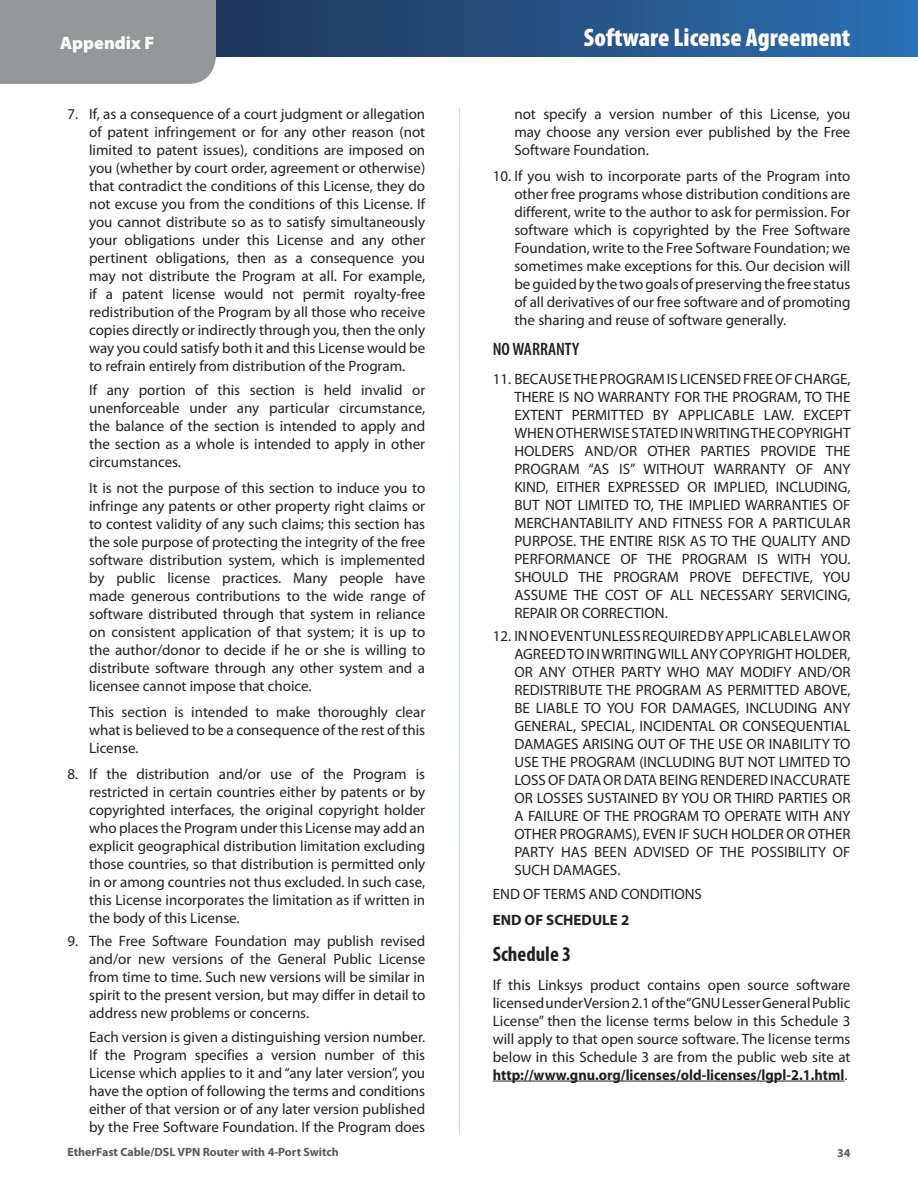
<style>
.page{position:relative;width:918px;height:1188px;background:#fff}
.page>*{position:absolute;margin:0;border:0;box-sizing:border-box;transform-origin:0 0}
.t1{font:900 condensed 25.5px "Myriad Pro";color:#fff}
.t2{font:700 condensed 21px "Myriad Pro";color:#231f20}
.t3{font:600 condensed 18px "Myriad Pro";color:#231f20}
.t4{font:900 18px "Myriad Pro";color:#fff}
.t5{font:15px/18px "Myriad Pro";color:#231f20;text-align:justify}
.t6{font:700 15px "Myriad Pro";color:#231f20}
.t7{font:700 12px "Myriad Pro";color:#58595b}
.s1{font-weight:700}
</style>
<div class="page">
<div style="left:0;top:0;width:216px;height:84px;background:#949698"></div>
<div style="left:217px;top:1px;width:700px;height:55px;background:linear-gradient(to right,#203559,#2c70b3)"></div>
<hr style="left:493px;top:1081px;width:352px;height:1px;background:#231f20">
<p class="t4" style="left:60px;top:30px;width:95px">Appendix F</p>
<h1 class="t1" style="left:584px;top:21px;width:268px">Software License Agreement</h1>
<p class="t5" style="left:89px;top:105px;width:338px;text-indent:-22px">7. If, as a consequence of a court judgment or allegation of patent infringement or for any other reason (not limited to patent issues), conditions are imposed on you (whether by court order, agreement or otherwise) that contradict the conditions of this License, they do not excuse you from the conditions of this License. If you cannot distribute so as to satisfy simultaneously your obligations under this License and any other pertinent obligations, then as a consequence you may not distribute the Program at all. For example, if a patent license would not permit royalty-free redistribution of the Program by all those who receive copies directly or indirectly through you, then the only way you could satisfy both it and this License would be to refrain entirely from distribution of the Program.</p>
<p class="t5" style="left:89px;top:380px;width:338px">If any portion of this section is held invalid or unenforceable under any particular circumstance, the balance of the section is intended to apply and the section as a whole is intended to apply in other circumstances.</p>
<p class="t5" style="left:89px;top:478px;width:338px">It is not the purpose of this section to induce you to infringe any patents or other property right claims or to contest validity of any such claims; this section has the sole purpose of protecting the integrity of the free software distribution system, which is implemented by public license practices. Many people have made generous contributions to the wide range of software distributed through that system in reliance on consistent application of that system; it is up to the author/donor to decide if he or she is willing to distribute software through any other system and a licensee cannot impose that choice.</p>
<p class="t5" style="left:89px;top:703px;width:338px">This section is intended to make thoroughly clear what is believed to be a consequence of the rest of this License.</p>
<p class="t5" style="left:89px;top:765px;width:338px;text-indent:-22px">8. If the distribution and/or use of the Program is restricted in certain countries either by patents or by copyrighted interfaces, the original copyright holder who places the Program under this License may add an explicit geographical distribution limitation excluding those countries, so that distribution is permitted only in or among countries not thus excluded. In such case, this License incorporates the limitation as if written in the body of this License.</p>
<p class="t5" style="left:89px;top:932px;width:338px;text-indent:-22px">9. The Free Software Foundation may publish revised and/or new versions of the General Public License from time to time. Such new versions will be similar in spirit to the present version, but may differ in detail to address new problems or concerns.</p>
<p class="t5" style="left:89px;top:1027px;width:338px">Each version is given a distinguishing version number.<br>If the Program specifies a version number of this License which applies to it and “any later version”, you have the option of following the terms and conditions either of that version or of any later version published by the Free Software Foundation. If the Program does</p>
<p class="t7" style="left:68px;top:1144px;width:273px">EtherFast Cable/DSL VPN Router with 4-Port Switch</p>
<p class="t5" style="left:514px;top:105px;width:338px">not specify a version number of this License, you may choose any version ever published by the Free Software Foundation.</p>
<p class="t5" style="left:514px;top:167px;width:338px;text-indent:-22px">10. If you wish to incorporate parts of the Program into other free programs whose distribution conditions are different, write to the author to ask for permission. For software which is copyrighted by the Free Software Foundation, write to the Free Software Foundation; we sometimes make exceptions for this. Our decision will be guided by the two goals of preserving the free status of all derivatives of our free software and of promoting the sharing and reuse of software generally.</p>
<p class="t3" style="left:493px;top:338px;width:88px">NO WARRANTY</p>
<p class="t5" style="left:514px;top:370px;width:338px;text-indent:-22px">11. BECAUSE THE PROGRAM IS LICENSED FREE OF CHARGE, THERE IS NO WARRANTY FOR THE PROGRAM, TO THE EXTENT PERMITTED BY APPLICABLE LAW. EXCEPT WHEN OTHERWISE STATED IN WRITING THE COPYRIGHT HOLDERS AND/OR OTHER PARTIES PROVIDE THE PROGRAM “AS IS” WITHOUT WARRANTY OF ANY KIND, EITHER EXPRESSED OR IMPLIED, INCLUDING, BUT NOT LIMITED TO, THE IMPLIED WARRANTIES OF MERCHANTABILITY AND FITNESS FOR A PARTICULAR PURPOSE. THE ENTIRE RISK AS TO THE QUALITY AND PERFORMANCE OF THE PROGRAM IS WITH YOU.<br>SHOULD THE PROGRAM PROVE DEFECTIVE, YOU ASSUME THE COST OF ALL NECESSARY SERVICING, REPAIR OR CORRECTION.</p>
<p class="t5" style="left:514px;top:627px;width:338px;text-indent:-22px">12. IN NO EVENT UNLESS REQUIRED BY APPLICABLE LAW OR AGREED TO IN WRITING WILL ANY COPYRIGHT HOLDER, OR ANY OTHER PARTY WHO MAY MODIFY AND/OR REDISTRIBUTE THE PROGRAM AS PERMITTED ABOVE, BE LIABLE TO YOU FOR DAMAGES, INCLUDING ANY GENERAL, SPECIAL, INCIDENTAL OR CONSEQUENTIAL DAMAGES ARISING OUT OF THE USE OR INABILITY TO USE THE PROGRAM (INCLUDING BUT NOT LIMITED TO LOSS OF DATA OR DATA BEING RENDERED INACCURATE OR LOSSES SUSTAINED BY YOU OR THIRD PARTIES OR A FAILURE OF THE PROGRAM TO OPERATE WITH ANY OTHER PROGRAMS), EVEN IF SUCH HOLDER OR OTHER PARTY HAS BEEN ADVISED OF THE POSSIBILITY OF SUCH DAMAGES.</p>
<p class="t5" style="left:493px;top:884px;width:211px">END OF TERMS AND CONDITIONS</p>
<p class="t6" style="left:493px;top:910px;width:138px">END OF SCHEDULE 2</p>
<h2 class="t2" style="left:493px;top:941px;width:80px">Schedule 3</h2>
<p class="t5" style="left:493px;top:975px;width:359px">If this Linksys product contains open source software licensed under Version 2.1 of the “GNU Lesser General Public License” then the license terms below in this Schedule 3 will apply to that open source software. The license terms below in this Schedule 3 are from the public web site at <span class="s1">http://www.gnu.org/licenses/old-licenses/lgpl-2.1.html</span>.</p>
<p class="t7" style="left:837px;top:1145px;width:15px">34</p>
</div>
